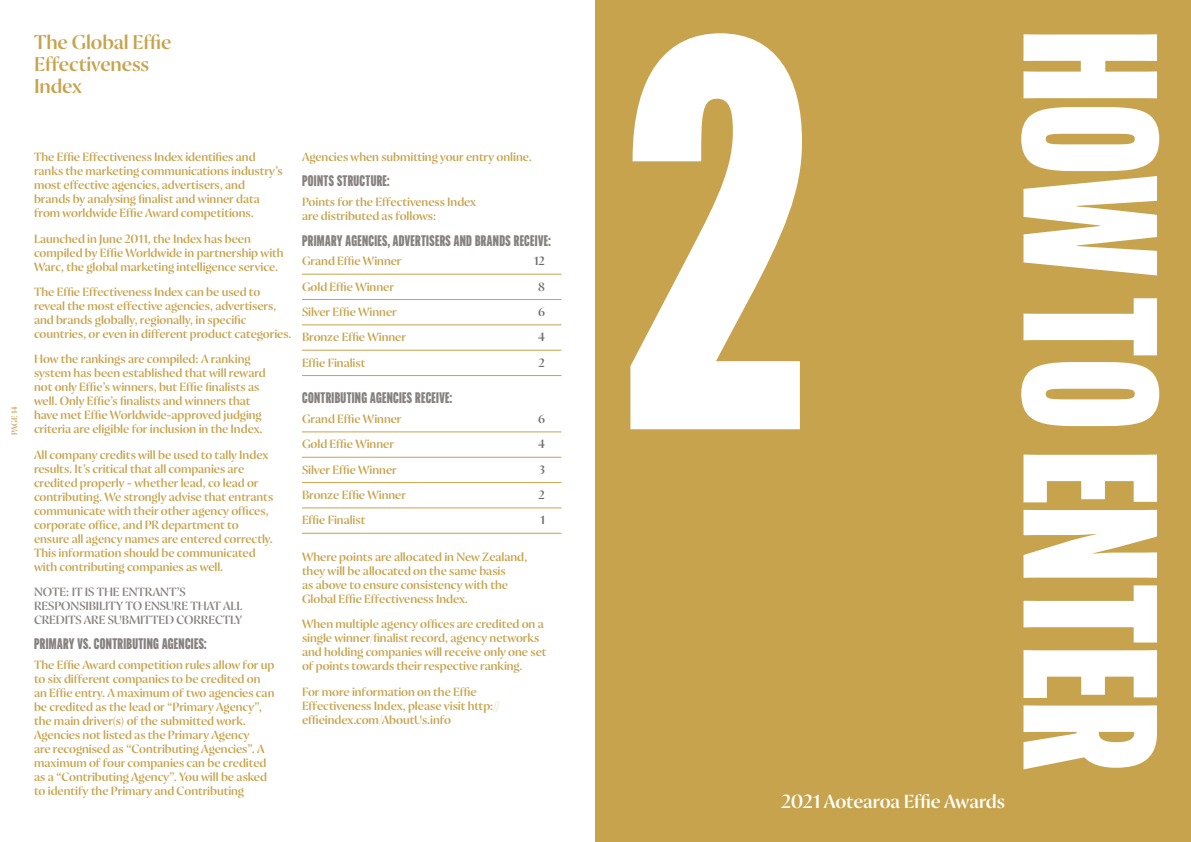
<style>
.page{position:relative;width:1191px;height:842px;background:#fff}
.page>*{position:absolute;margin:0;border:0;box-sizing:border-box;transform-origin:0 0}
.t1{font:900 544.6px "Alternate Gothic Comp ATF";color:#fff}
.t2{font:900 186.6px "Alternate Gothic Comp ATF";letter-spacing:.01em;color:#fff}
.t3{font:20px/22px "Bombay Display";letter-spacing:-.005em;color:#c7a34d}
.t4{font:19px "Bombay Display";letter-spacing:-.01em;color:#fff}
.t5{font:900 15px "Alternate Gothic Comp ATF";letter-spacing:.025em;color:#878280}
.t6{font:12px/14px "Bombay Display";letter-spacing:-.005em;color:#c7a34d}
.t7{font:12px/14px "Bombay Display";letter-spacing:-.005em;color:#878280}
.t8{font:12px "Bombay Display";color:#6c6a68}
.t9{font:8px "Bombay Display";letter-spacing:-.01em;color:#c7a34d}
</style>
<div class="page">
<div style="left:595px;top:0;width:596px;height:842px;background:#c7a34d"></div>
<hr style="left:302px;top:274px;width:259px;height:1px;background:#c7a34d">
<hr style="left:302px;top:299px;width:259px;height:1px;background:#c7a34d">
<hr style="left:302px;top:324px;width:259px;height:1px;background:#c7a34d">
<hr style="left:302px;top:350px;width:259px;height:1px;background:#c7a34d">
<hr style="left:302px;top:375px;width:259px;height:1px;background:#c7a34d">
<hr style="left:302px;top:431px;width:259px;height:1px;background:#c7a34d">
<hr style="left:302px;top:457px;width:259px;height:1px;background:#c7a34d">
<hr style="left:302px;top:482px;width:259px;height:1px;background:#c7a34d">
<hr style="left:302px;top:507px;width:259px;height:1px;background:#c7a34d">
<hr style="left:302px;top:533px;width:259px;height:1px;background:#c7a34d">
<h3 class="t3" style="left:34px;top:31px;width:139px">The Global Effie<br>Effectiveness<br>Index</h3>
<p class="t9" style="left:10px;top:435px;width:30px;rotate:-90deg">PAGE 14</p>
<p class="t6" style="left:34px;top:150px;width:250px">The Effie Effectiveness Index identifies and ranks the marketing communications industry’s most effective agencies, advertisers, and brands by analysing finalist and winner data from worldwide Effie Award competitions.</p>
<p class="t6" style="left:34px;top:231px;width:251px">Launched in June 2011, the Index has been compiled by Effie Worldwide in partnership with<br>Warc, the global marketing intelligence service.</p>
<p class="t6" style="left:34px;top:285px;width:259px">The Effie Effectiveness Index can be used to reveal the most effective agencies, advertisers, and brands globally, regionally, in specific countries, or even in different product categories.</p>
<p class="t6" style="left:34px;top:352px;width:233px">How the rankings are compiled: A ranking system has been established that will reward not only Effie’s winners, but Effie finalists as well. Only Effie’s finalists and winners that have met Effie Worldwide-approved judging criteria are eligible for inclusion in the Index.</p>
<p class="t6" style="left:34px;top:448px;width:241px">All company credits will be used to tally Index results. It’s critical that all companies are credited properly - whether lead, co lead or contributing. We strongly advise that entrants communicate with their other agency offices, corporate office, and PR department to ensure all agency names are entered correctly.<br>This information should be communicated with contributing companies as well.</p>
<p class="t7" style="left:34px;top:585px;width:210px">NOTE: IT IS THE ENTRANT’S<br>RESPONSIBILITY TO ENSURE THAT ALL<br>CREDITS ARE SUBMITTED CORRECTLY</p>
<p class="t5" style="left:34px;top:635px;width:174px">PRIMARY VS. CONTRIBUTING AGENCIES:</p>
<p class="t6" style="left:34px;top:658px;width:242px">The Effie Award competition rules allow for up to six different companies to be credited on an Effie entry. A maximum of two agencies can be credited as the lead or “Primary Agency”, the main driver(s) of the submitted work.<br>Agencies not listed as the Primary Agency<br>are recognised as “Contributing Agencies”. A maximum of four companies can be credited as a “Contributing Agency”. You will be asked to identify the Primary and Contributing</p>
<p class="t6" style="left:302px;top:150px;width:231px">Agencies when submitting your entry online.</p>
<p class="t5" style="left:302px;top:172px;width:89px">POINTS STRUCTURE:</p>
<p class="t6" style="left:302px;top:195px;width:176px">Points for the Effectiveness Index are distributed as follows:</p>
<p class="t5" style="left:302px;top:231px;width:250px">PRIMARY AGENCIES, ADVERTISERS AND BRANDS RECEIVE:</p>
<p class="t6" style="left:302px;top:254px;width:101px">Grand Effie Winner</p>
<p class="t8" style="left:534px;top:254px;width:13px">12</p>
<p class="t6" style="left:302px;top:279px;width:93px">Gold Effie Winner</p>
<p class="t8" style="left:538px;top:279px;width:8px">8</p>
<p class="t6" style="left:302px;top:305px;width:96px">Silver Effie Winner</p>
<p class="t8" style="left:538px;top:305px;width:9px">6</p>
<p class="t6" style="left:302px;top:330px;width:105px">Bronze Effie Winner</p>
<p class="t8" style="left:538px;top:330px;width:8px">4</p>
<p class="t6" style="left:302px;top:356px;width:65px">Effie Finalist</p>
<p class="t8" style="left:538px;top:355px;width:8px">2</p>
<p class="t5" style="left:302px;top:389px;width:151px">CONTRIBUTING AGENCIES RECEIVE:</p>
<p class="t6" style="left:302px;top:412px;width:101px">Grand Effie Winner</p>
<p class="t8" style="left:538px;top:412px;width:9px">6</p>
<p class="t6" style="left:302px;top:437px;width:93px">Gold Effie Winner</p>
<p class="t8" style="left:538px;top:437px;width:8px">4</p>
<p class="t6" style="left:302px;top:463px;width:96px">Silver Effie Winner</p>
<p class="t8" style="left:539px;top:462px;width:8px">3</p>
<p class="t6" style="left:302px;top:488px;width:105px">Bronze Effie Winner</p>
<p class="t8" style="left:538px;top:488px;width:8px">2</p>
<p class="t6" style="left:302px;top:513px;width:65px">Effie Finalist</p>
<p class="t8" style="left:540px;top:513px;width:6px">1</p>
<p class="t6" style="left:302px;top:550px;width:227px">Where points are allocated in New Zealand, they will be allocated on the same basis<br>as above to ensure consistency with the Global Effie Effectiveness Index.</p>
<p class="t6" style="left:302px;top:617px;width:246px">When multiple agency offices are credited on a single winner/finalist record, agency networks and holding companies will receive only one set of points towards their respective ranking.</p>
<p class="t6" style="left:302px;top:685px;width:199px">For more information on the Effie<br>Effectiveness Index, please visit http:// effieindex.com/AboutUs.info</p>
<h1 class="t1" style="left:625px;top:-102px;width:182px">2</h1>
<h3 class="t4" style="left:781px;top:790px;width:225px">2021 Aotearoa Effie Awards</h3>
<h2 class="t2" style="left:1205px;top:30px;width:741px;rotate:90deg">HOW TO ENTER</h2>
</div>
